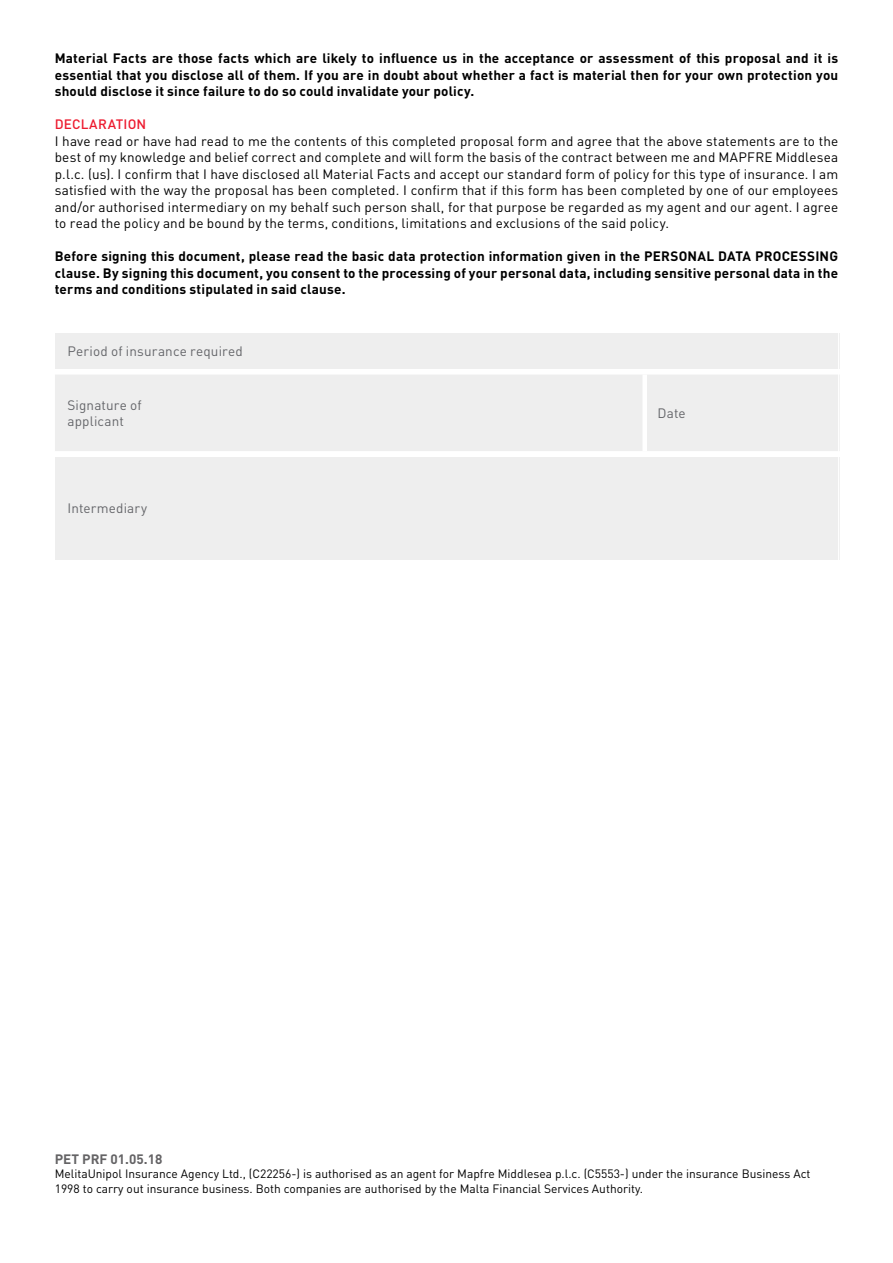
<style>
.page{position:relative;width:893px;height:1263px;background:#fff}
.page>*{position:absolute;margin:0;border:0;box-sizing:border-box;transform-origin:0 0}
.t1{font:13.5px/16.5px "DIN Pro";letter-spacing:.01em;color:#000;text-align:justify}
.t2{font:700 13.5px/16.5px "DIN Pro";letter-spacing:.015em;color:#000;text-align:justify}
.t3{font:13.5px/16.2px "DIN Pro";letter-spacing:.01em;color:#646569}
.t4{font:700 13.5px "DIN Pro";color:#646365}
.t5{font:500 13.5px "DIN Pro";letter-spacing:.015em;color:#ed1b2f}
.t6{font:12px/14.4px "DIN Pro";color:#000}
</style>
<div class="page">
<div style="left:55px;top:333px;width:785px;height:35px;background:#eee"></div>
<div style="left:56px;top:375px;width:784px;height:76px;background:#eee"></div>
<div style="left:642px;top:374px;width:5px;height:77px;background:#fff"></div>
<div style="left:55px;top:457px;width:785px;height:102px;background:#eee"></div>
<p class="t2" style="left:55px;top:48px;width:785px">Material Facts are those facts which are likely to influence us in the acceptance or assessment of this proposal and it is essential that you disclose all of them. If you are in doubt about whether a fact is material then for your own protection you should disclose it since failure to do so could invalidate your policy.</p>
<p class="t5" style="left:55px;top:113px;width:93px">DECLARATION</p>
<p class="t1" style="left:55px;top:131px;width:785px">I have read or have had read to me the contents of this completed proposal form and agree that the above statements are to the best of my knowledge and belief correct and complete and will form the basis of the contract between me and MAPFRE Middlesea p.l.c. (us). I confirm that I have disclosed all Material Facts and accept our standard form of policy for this type of insurance. I am satisfied with the way the proposal has been completed. I confirm that if this form has been completed by one of our employees and/or authorised intermediary on my behalf such person shall, for that purpose be regarded as my agent and our agent. I agree to read the policy and be bound by the terms, conditions, limitations and exclusions of the said policy.</p>
<p class="t2" style="left:55px;top:246px;width:785px">Before signing this document, please read the basic data protection information given in the PERSONAL DATA PROCESSING clause. By signing this document, you consent to the processing of your personal data, including sensitive personal data in the terms and conditions stipulated in said clause.</p>
<p class="t3" style="left:68px;top:342px;width:177px">Period of insurance required</p>
<p class="t3" style="left:68px;top:396px;width:76px">Signature of applicant</p>
<p class="t3" style="left:657px;top:404px;width:30px">Date</p>
<p class="t3" style="left:68px;top:499px;width:81px">Intermediary</p>
<p class="t4" style="left:55px;top:1147px;width:109px">PET PRF 01.05.18</p>
<p class="t6" style="left:55px;top:1165px;width:757px">MelitaUnipol Insurance Agency Ltd., (C22256-) is authorised as an agent for Mapfre Middlesea p.l.c. (C5553-) under the insurance Business Act<br>1998 to carry out insurance business. Both companies are authorised by the Malta Financial Services Authority.</p>
</div>
